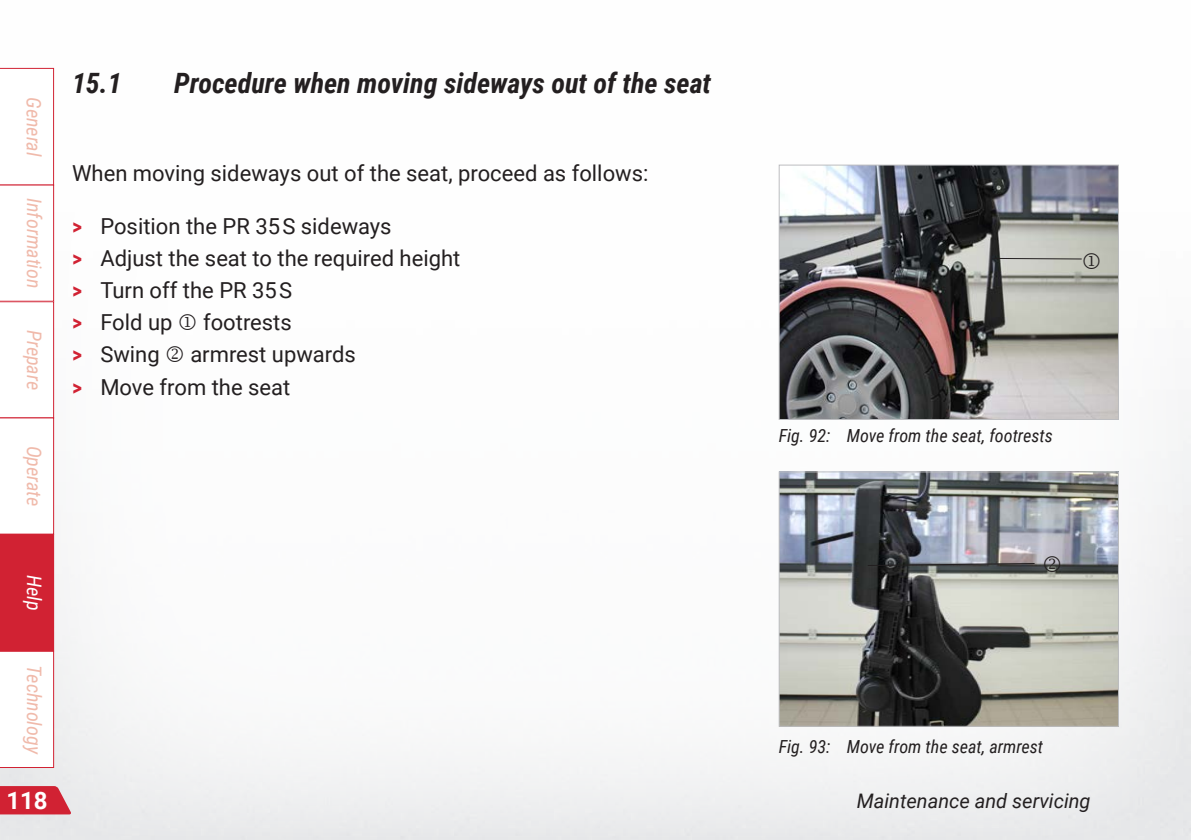
<style>
.page{position:relative;width:1191px;height:840px;background:#fff}
.page>*{position:absolute;margin:0;border:0;box-sizing:border-box;transform-origin:0 0}
.t1{font:italic 700 28px "Roboto Condensed";color:#231f20}
.t2{font:700 24px "Roboto";color:#fff}
.Text-Doku{font:22px "Roboto";color:#231f20}
.t3{font:italic 20px "Roboto Condensed";color:#f0baab}
.t4{font:italic 20px "Roboto";color:#231f20}
.t5{font:italic 20px "Roboto Condensed";color:#fff}
.t6{font:italic 18px "Roboto Condensed";color:#231f20}
.s1{font-family:"Roboto Condensed";font-weight:700;color:#d12233}
</style>
<div class="page">
<svg style="left:1190px;top:731px;width:1px;height:108px"></svg>
<svg style="left:0;top:68px;width:54px;height:699px"></svg>
<svg style="left:0;top:785px;width:71px;height:29px;background:#d33b4a"></svg>
<img style="left:780px;top:166px;width:337px;height:252px">
<div style="left:778px;top:164px;width:341px;height:256px;border:1px solid #bcbdc0"></div>
<img style="left:780px;top:473px;width:337px;height:251px">
<div style="left:778px;top:471px;width:341px;height:255px;border:1px solid #bcbdc0"></div>
<svg style="left:866px;top:562px;width:169px;height:4px"></svg>
<hr style="left:993px;top:258px;width:88px;height:1px;background:#231f20">
<svg style="left:1044px;top:555px;width:16px;height:16px"></svg>
<svg style="left:1083px;top:253px;width:16px;height:16px"></svg>
<p class="t3" style="left:48px;top:97px;width:61px;rotate:90deg">General</p>
<p class="t3" style="left:48px;top:198px;width:92px;rotate:90deg">Information</p>
<p class="t3" style="left:48px;top:329px;width:61px;rotate:90deg">Prepare</p>
<p class="t3" style="left:48px;top:445px;width:62px;rotate:90deg">Operate</p>
<p class="t5" style="left:48px;top:574px;width:37px;rotate:90deg">Help</p>
<p class="t1" style="left:72px;top:63px;width:51px">15.1</p>
<p class="t1" style="left:174px;top:63px;width:538px">Procedure when moving sideways out of the seat</p>
<p class="Text-Doku" style="left:72px;top:158px;width:578px">When moving sideways out of the seat, proceed as follows:</p>
<p class="Text-Doku" style="left:72px;top:210px;width:321px"><span class="s1">&gt;</span> Position the PR 35 S sideways</p>
<p class="Text-Doku" style="left:72px;top:243px;width:390px"><span class="s1">&gt;</span> Adjust the seat to the required height</p>
<p class="Text-Doku" style="left:72px;top:275px;width:222px"><span class="s1">&gt;</span> Turn off the PR 35 S</p>
<p class="Text-Doku" style="left:72px;top:307px;width:102px"><span class="s1">&gt;</span> Fold up</p>
<p class="Text-Doku" style="left:203px;top:307px;width:90px">footrests</p>
<p class="Text-Doku" style="left:72px;top:339px;width:89px"><span class="s1">&gt;</span> Swing</p>
<p class="Text-Doku" style="left:190px;top:339px;width:167px">armrest upwards</p>
<p class="Text-Doku" style="left:72px;top:371px;width:220px"><span class="s1">&gt;</span> Move from the seat</p>
<p class="t6" style="left:778px;top:422px;width:275px">Fig. 92: Move from the seat, footrests</p>
<p class="t3" style="left:48px;top:664px;width:91px;rotate:90deg">Technology</p>
<p class="t2" style="left:6px;top:783px;width:43px">118</p>
<p class="t4" style="left:856px;top:786px;width:235px">Maintenance and servicing</p>
<p class="t6" style="left:778px;top:733px;width:266px">Fig. 93: Move from the seat, armrest</p>
</div>
